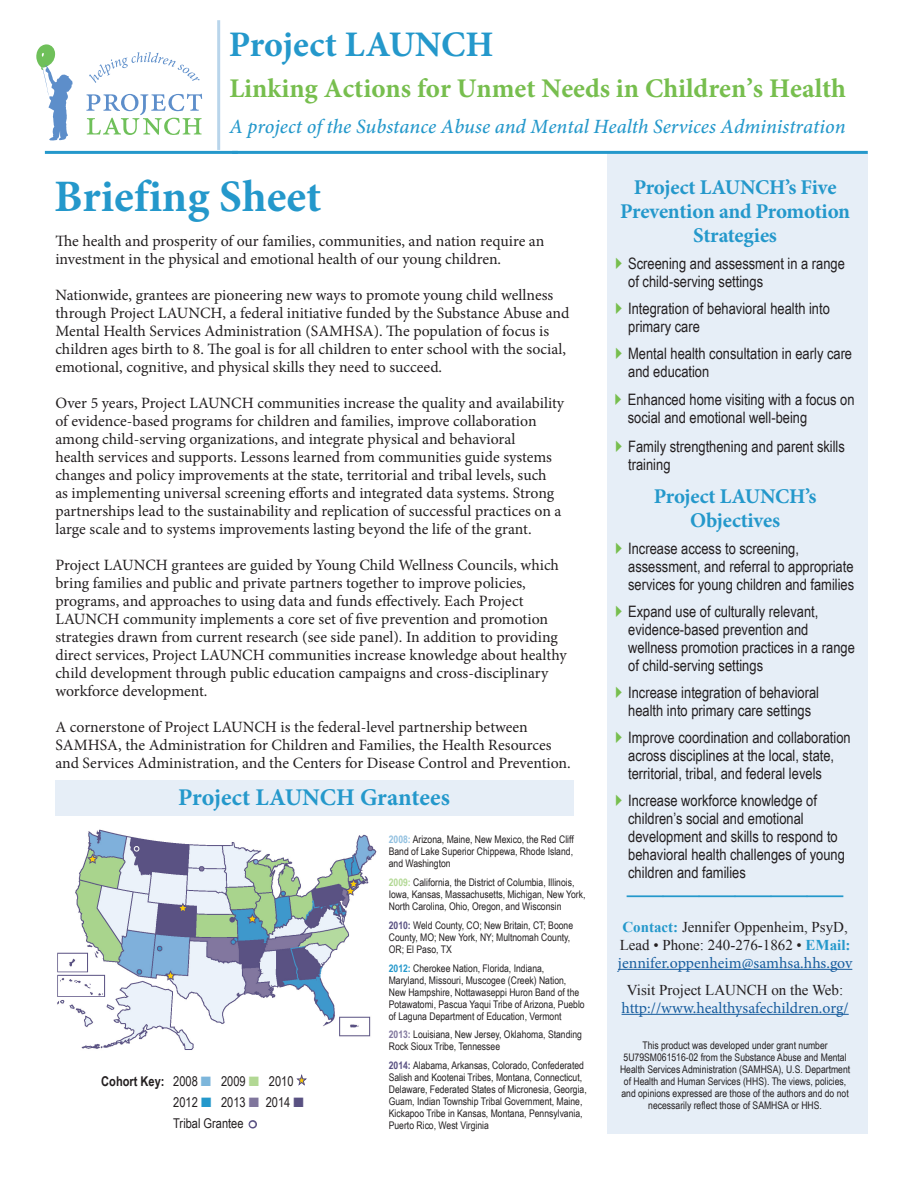
<style>
.page{position:relative;width:918px;height:1188px;background:#fff}
.page>*{position:absolute;margin:0;border:0;box-sizing:border-box;transform-origin:0 0}
.t1{font:700 45px "Minion Pro";color:#2498cb}
.t2{font:700 36px "Minion Pro";color:#2498cb}
.t3{font:36px "Times New Roman";color:#2498cb}
.t4{font:700 27px "Minion Pro";color:#77be4e}
.t5{font:700 24px "Minion Pro";letter-spacing:-.005em;color:#2498cb}
.t6{font:700 21px/24px "Minion Pro";letter-spacing:-.015em;color:#2498cb;text-align:center}
.t7{font:italic 500 20.25px "Minion Pro";color:#2498cb}
.t8{font:15.75px/18px "Minion Pro";color:#231f20}
.t9{font:15.75px/18px "Arial Narrow";color:#231f20}
.t10{font:15.75px "Minion Pro";color:#175d9e}
.t11{font:15px/18px "Times New Roman";color:#231f20}
.t12{font:13.5px/21px "Arial Narrow";color:#231f20}
.t13{font:10.5px/12px "Arial Narrow";color:#231f20}
.s1{font-weight:700;color:#91c0e0}
.s2{font-weight:700;color:#b2d894}
.s3{font-weight:700;color:#595182}
.s4{font-weight:700;color:#2498cb}
.s5{font-weight:700;color:#80769d}
.s6{font-weight:700}
.s7{color:#7db6db}
.s8{color:#b2d894}
.s9{color:#2498cb}
.s10{color:#80769d}
.s11{color:#595182}
.s12{color:#fff}
</style>
<div class="page">
<hr style="left:217px;top:20px;width:3px;height:130px;background:#b9d5eb">
<svg style="left:296px;top:1075px;width:11px;height:11px"></svg>
<div style="left:249px;top:1120px;width:8px;height:9px;border:3px solid #595182;border-radius:50%"></div>
<svg style="left:36px;top:44px;width:37px;height:97px"></svg>
<svg style="left:89px;top:52px;width:111px;height:31px"></svg>
<svg style="left:86px;top:94px;width:116px;height:41px"></svg>
<div style="left:607px;top:153px;width:261px;height:981px;background:#e6eef7"></div>
<div style="left:55px;top:780px;width:518px;height:35px;background:#e6eef7"></div>
<hr style="left:45px;top:151px;width:193px;height:3px;background:#2498cb">
<hr style="left:232px;top:151px;width:636px;height:3px;background:#2498cb">
<img style="left:57px;top:829px;width:320px;height:221px">
<hr style="left:618px;top:969px;width:234px;height:1px;background:#175d9e">
<hr style="left:622px;top:1014px;width:227px;height:1px;background:#175d9e">
<p class="t2" style="left:229px;top:19px;width:266px">Project LAUNCH</p>
<p class="t4" style="left:229px;top:69px;width:618px">Linking Actions for Unmet Needs in Children’s Health</p>
<p class="t7" style="left:229px;top:113px;width:618px">A project of the Substance Abuse and Mental Health Services Administration</p>
<h1 class="t1" style="left:54px;top:165px;width:269px">Briefing Sheet</h1>
<p class="t8" style="left:55px;top:232px;width:490px">The health and prosperity of our families, communities, and nation require an investment in the physical and emotional health of our young children.</p>
<p class="t8" style="left:55px;top:286px;width:516px">Nationwide, grantees are pioneering new ways to promote young child wellness through Project LAUNCH, a federal initiative funded by the Substance Abuse and Mental Health Services Administration (SAMHSA). The population of focus is children ages birth to 8. The goal is for all children to enter school with the social, emotional, cognitive, and physical skills they need to succeed.</p>
<p class="t8" style="left:55px;top:394px;width:510px">Over 5 years, Project LAUNCH communities increase the quality and availability of evidence-based programs for children and families, improve collaboration among child-serving organizations, and integrate physical and behavioral<br>health services and supports. Lessons learned from communities guide systems changes and policy improvements at the state, territorial and tribal levels, such<br>as implementing universal screening efforts and integrated data systems. Strong partnerships lead to the sustainability and replication of successful practices on a large scale and to systems improvements lasting beyond the life of the grant.</p>
<p class="t8" style="left:55px;top:556px;width:513px">Project LAUNCH grantees are guided by Young Child Wellness Councils, which bring families and public and private partners together to improve policies, programs, and approaches to using data and funds effectively. Each Project LAUNCH community implements a core set of five prevention and promotion strategies drawn from current research (see side panel). In addition to providing direct services, Project LAUNCH communities increase knowledge about healthy child development through public education campaigns and cross-disciplinary workforce development.</p>
<p class="t8" style="left:55px;top:718px;width:517px">A cornerstone of Project LAUNCH is the federal-level partnership between<br>SAMHSA, the Administration for Children and Families, the Health Resources and Services Administration, and the Centers for Disease Control and Prevention.</p>
<h2 class="t5" style="left:178px;top:781px;width:273px">Project LAUNCH Grantees</h2>
<p class="t13" style="left:389px;top:833px;width:187px;text-align:justify"><span class="s1">2008:</span> Arizona, Maine, New Mexico, the Red Cliff Band of Lake Superior Chippewa, Rhode Island, and Washington</p>
<p class="t13" style="left:389px;top:876px;width:198px"><span class="s2">2009:</span> California, the District of Columbia, Illinois,<br>Iowa, Kansas, Massachusetts, Michigan, New York,<br>North Carolina, Ohio, Oregon, and Wisconsin</p>
<p class="t13" style="left:389px;top:919px;width:186px"><span class="s3">2010:</span> Weld County, CO; New Britain, CT; Boone<br>County, MO; New York, NY; Multnomah County,<br>OR; El Paso, TX</p>
<p class="t13" style="left:389px;top:962px;width:197px"><span class="s4">2012:</span> Cherokee Nation, Florida, Indiana, Maryland, Missouri, Muscogee (Creek) Nation, New Hampshire, Nottawaseppi Huron Band of the Potawatomi, Pascua Yaqui Tribe of Arizona, Pueblo of Laguna Department of Education, Vermont</p>
<p class="t13" style="left:389px;top:1028px;width:195px"><span class="s5">2013:</span> Louisiana, New Jersey, Oklahoma, Standing<br>Rock Sioux Tribe, Tennessee</p>
<p class="t13" style="left:389px;top:1059px;width:199px"><span class="s3">2014:</span> Alabama, Arkansas, Colorado, Confederated Salish and Kootenai Tribes, Montana, Connecticut, Delaware, Federated States of Micronesia, Georgia, Guam, Indian Township Tribal Government, Maine, Kickapoo Tribe in Kansas, Montana, Pennsylvania, Puerto Rico, West Virginia</p>
<p class="t12" style="left:173px;top:1070px;width:132px;text-indent:-72px"><span class="s6">Cohort Key:</span> 2008 <span class="s7">■</span> 2009 <span class="s8">■</span> 2010<br>2012 <span class="s9">■</span> 2013 <span class="s10">■</span> 2014 <span class="s11">■<br></span>Tribal Grantee <span class="s12">●</span></p>
<h2 class="t6" style="left:620px;top:175px;width:232px">Project LAUNCH’s Five<br>Prevention and Promotion<br>Strategies</h2>
<p class="t9" style="left:628px;top:254px;width:218px">Screening and assessment in a range of child-serving settings</p>
<p class="t9" style="left:628px;top:299px;width:203px">Integration of behavioral health into primary care</p>
<p class="t9" style="left:628px;top:344px;width:225px">Mental health consultation in early care and education</p>
<p class="t9" style="left:628px;top:390px;width:228px">Enhanced home visiting with a focus on social and emotional well-being</p>
<p class="t9" style="left:628px;top:437px;width:218px">Family strengthening and parent skills training</p>
<h2 class="t6" style="left:654px;top:484px;width:164px">Project LAUNCH’s<br>Objectives</h2>
<p class="t9" style="left:628px;top:539px;width:228px">Increase access to screening, assessment, and referral to appropriate services for young children and families</p>
<p class="t9" style="left:628px;top:602px;width:228px">Expand use of culturally relevant, evidence-based prevention and wellness promotion practices in a range of child-serving settings</p>
<p class="t9" style="left:628px;top:683px;width:192px">Increase integration of behavioral health into primary care settings</p>
<p class="t9" style="left:628px;top:728px;width:224px">Improve coordination and collaboration across disciplines at the local, state, territorial, tribal, and federal levels</p>
<p class="t9" style="left:628px;top:791px;width:218px">Increase workforce knowledge of children’s social and emotional development and skills to respond to behavioral health challenges of young children and families</p>
<h2 class="t3" style="left:627px;top:869px;width:217px">——————</h2>
<p class="t11" style="left:620px;top:918px;width:232px"><span class="s4">Contact:</span> Jennifer Oppenheim, PsyD,<br>Lead • Phone: 240-276-1862 • <span class="s4">EMail:</span></p>
<p class="t10" style="left:618px;top:952px;width:236px">jennifer.oppenheim@samhsa.hhs.gov</p>
<p class="t11" style="left:627px;top:981px;width:218px">Visit Project LAUNCH on the Web:</p>
<p class="t10" style="left:622px;top:997px;width:229px">http://www.healthysafechildren.org/</p>
<p class="t13" style="left:620px;top:1039px;width:232px;text-align:center">This product was developed under grant number 5U79SM061516-02 from the Substance Abuse and Mental Health Services Administration (SAMHSA), U.S. Department of Health and Human Services (HHS). The views, policies, and opinions expressed are those of the authors and do not necessarily reflect those of SAMHSA or HHS.</p>
</div>
